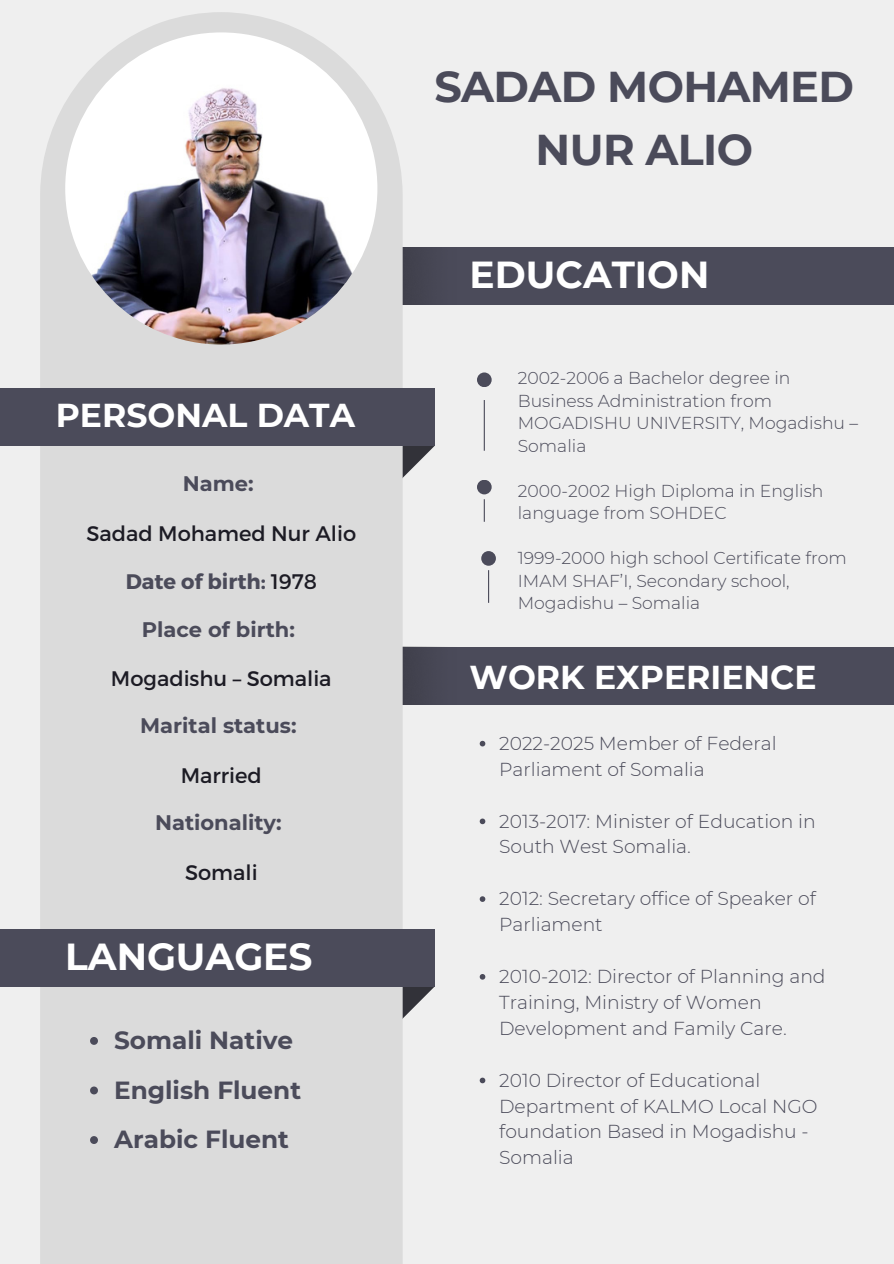
<style>
.page{position:relative;width:894px;height:1264px;background:#fff}
.page>*{position:absolute;margin:0;border:0;box-sizing:border-box;transform-origin:0 0}
.t1{font:700 43.05px/63px "Montserrat";letter-spacing:-.015em;color:#4b4b5a;text-align:center}
.t2{font:700 37.5px "Montserrat";color:#fff}
.t3{font:700 33px "Montserrat";color:#fff}
.t4{font:700 24.75px "Montserrat";color:#4b4b5a}
.t5{font:700 21px "Montserrat";color:#4b4b5a}
.t6{font:21px "Montserrat";color:#1c1b24}
.t7{font:300 18.75px/26px "Montserrat";color:#4b4b5a}
.t8{font:300 17.25px/22.5px "Montserrat";color:#4b4b5a}
.s1{font-weight:400;color:#1c1b24}
</style>
<div class="page">
<div style="left:0;top:0;width:893px;height:1263px;background:#efefef"></div>
<svg style="left:402px;top:446px;width:32px;height:40px"></svg>
<svg style="left:402px;top:986px;width:32px;height:41px"></svg>
<div style="left:382px;top:647px;width:511px;height:57px;background:#4b4b5a"></div>
<img style="left:402px;top:647px;width:21px;height:57px">
<div style="left:382px;top:247px;width:511px;height:58px;background:#4b4b5a"></div>
<img style="left:402px;top:247px;width:21px;height:58px">
<div style="left:40px;top:12px;width:362px;height:1251px;background:#dbdbdb"></div>
<div style="left:477px;top:372px;width:14px;height:15px;background:#4b4b5a;border-radius:50%"></div>
<hr style="left:483px;top:400px;width:1px;height:51px;background:#4b4b5a">
<div style="left:477px;top:480px;width:14px;height:14px;background:#4b4b5a;border-radius:50%"></div>
<svg style="left:483px;top:499px;width:1px;height:23px"></svg>
<div style="left:481px;top:551px;width:15px;height:14px;background:#4b4b5a;border-radius:50%"></div>
<hr style="left:488px;top:570px;width:1px;height:33px;background:#4b4b5a">
<div style="left:0;top:929px;width:434px;height:57px;background:#4b4b5a"></div>
<div style="left:0;top:388px;width:434px;height:58px;background:#4b4b5a"></div>
<img style="left:65px;top:32px;width:312px;height:312px;border-radius:50%">
<svg style="left:479px;top:740px;width:6px;height:6px"></svg>
<svg style="left:479px;top:818px;width:6px;height:6px"></svg>
<svg style="left:479px;top:896px;width:6px;height:5px"></svg>
<svg style="left:479px;top:974px;width:6px;height:5px"></svg>
<svg style="left:479px;top:1077px;width:6px;height:6px"></svg>
<svg style="left:90px;top:1036px;width:8px;height:8px"></svg>
<svg style="left:90px;top:1086px;width:8px;height:8px"></svg>
<svg style="left:90px;top:1136px;width:8px;height:7px"></svg>
<p class="t3" style="left:56px;top:395px;width:301px">PERSONAL DATA</p>
<p class="t5" style="left:183px;top:471px;width:72px">Name:</p>
<p class="t6" style="left:86px;top:519px;width:271px">Sadad Mohamed Nur Alio</p>
<p class="t5" style="left:126px;top:568px;width:193px">Date of birth: <span class="s1">1978</span></p>
<p class="t5" style="left:142px;top:616px;width:155px">Place of birth:</p>
<p class="t6" style="left:111px;top:665px;width:222px">Mogadishu – Somalia</p>
<p class="t5" style="left:140px;top:713px;width:158px">Marital status:</p>
<p class="t6" style="left:181px;top:761px;width:82px">Married</p>
<p class="t5" style="left:155px;top:810px;width:128px">Nationality:</p>
<p class="t6" style="left:185px;top:858px;width:74px">Somali</p>
<p class="t2" style="left:65px;top:934px;width:249px">LANGUAGES</p>
<p class="t4" style="left:114px;top:1025px;width:180px">Somali Native</p>
<p class="t4" style="left:114px;top:1074px;width:188px">English Fluent</p>
<p class="t4" style="left:114px;top:1124px;width:176px">Arabic Fluent</p>
<p class="t1" style="left:434px;top:55px;width:421px">SADAD MOHAMED<br>NUR ALIO</p>
<p class="t2" style="left:469px;top:252px;width:241px">EDUCATION</p>
<p class="t8" style="left:517px;top:366px;width:342px">2002-2006 a Bachelor degree in<br>Business Administration from<br>MOGADISHU UNIVERSITY, Mogadishu –<br>Somalia</p>
<p class="t8" style="left:517px;top:479px;width:307px">2000-2002 High Diploma in English language from SOHDEC</p>
<p class="t8" style="left:517px;top:547px;width:330px">1999-2000 high school Certificate from<br>IMAM SHAF’I, Secondary school,<br>Mogadishu – Somalia</p>
<p class="t3" style="left:469px;top:656px;width:348px">WORK EXPERIENCE</p>
<p class="t7" style="left:499px;top:730px;width:279px">2022-2025 Member of Federal<br>Parliament of Somalia</p>
<p class="t7" style="left:499px;top:807px;width:318px">2013-2017: Minister of Education in<br>South West Somalia.</p>
<p class="t7" style="left:499px;top:885px;width:318px">2012: Secretary office of Speaker of<br>Parliament</p>
<p class="t7" style="left:499px;top:963px;width:328px">2010-2012: Director of Planning and<br>Training, Ministry of Women<br>Development and Family Care.</p>
<p class="t7" style="left:499px;top:1066px;width:320px">2010 Director of Educational<br>Department of KALMO Local NGO foundation Based in Mogadishu -<br>Somalia</p>
</div>
